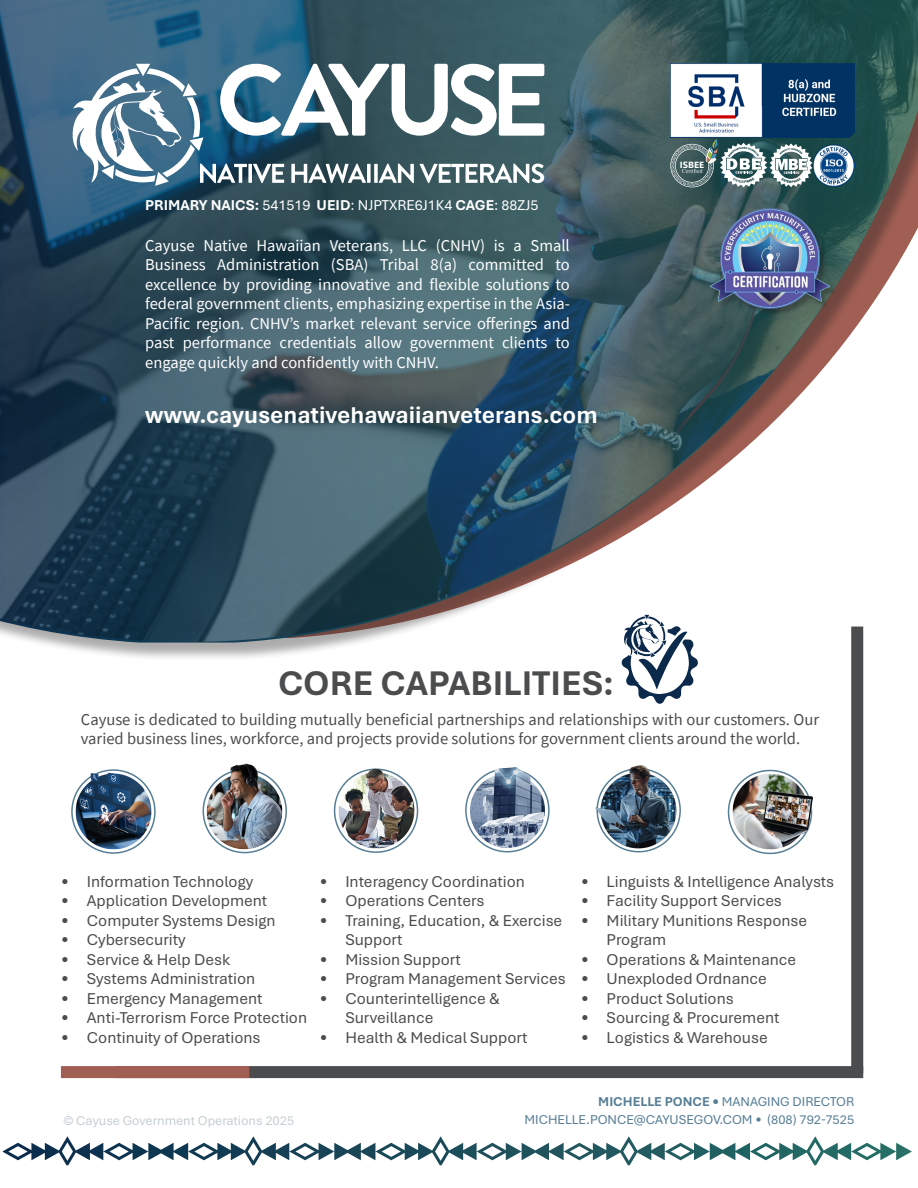
<style>
.page{position:relative;width:918px;height:1188px;background:#fff}
.page>*{position:absolute;margin:0;border:0;box-sizing:border-box;transform-origin:0 0}
.Title_1_Black{font:700 36px "Aptos";color:#4b4c4d}
.Title_1_Black-2{font:700 24px "Aptos";color:#fff}
.t1{font:16.5px/19.5px "Aptos";color:#4b4c4d}
.Text_1_Black_Left{font:16.5px/19.5px "Source Sans Pro";color:#fff;text-align:justify}
.Text_1_Black_Left-2{font:16.5px/19.5px "Source Sans Pro";color:#4b4c4d}
.Aptos_Display{font:15px "Aptos";color:#fff}
.t2{font:13.5px "Aptos";color:#577e95}
.Aptos_9_10_L_Justify{font:13.5px "Aptos";color:#c5ced3}
.t3{font:700 9px "Segoe UI";color:#fff;scale:1.05 1}
.s1{font-weight:700}
</style>
<div class="page">
<svg style="left:3px;top:1136px;width:909px;height:29px"></svg>
<div style="left:851px;top:627px;width:12px;height:446px;background:#4b4c4d"></div>
<div style="left:115px;top:1066px;width:748px;height:12px;background:#4b4c4d"></div>
<div style="left:61px;top:1066px;width:188px;height:12px;background:#a15f53"></div>
<div style="left:0;top:0;width:918px;height:661px;background:#231f20;opacity:.37"></div>
<img style="left:0;top:0;width:918px;height:642px">
<svg style="left:621px;top:615px;width:78px;height:89px"></svg>
<svg style="left:71px;top:64px;width:473px;height:122px"></svg>
<img style="left:812px;top:144px;width:42px;height:43px">
<svg style="left:670px;top:139px;width:142px;height:48px"></svg>
<img style="left:595px;top:765px;width:86px;height:88px">
<img style="left:333px;top:768px;width:86px;height:85px">
<img style="left:202px;top:763px;width:85px;height:91px">
<img style="left:71px;top:769px;width:85px;height:85px">
<img style="left:727px;top:769px;width:86px;height:86px">
<img style="left:671px;top:64px;width:183px;height:73px">
<div style="left:465px;top:768px;width:85px;height:85px;border:2px solid #577e95;border-radius:50%"></div>
<img style="left:470px;top:767px;width:74px;height:80px">
<div style="left:711px;top:209px;width:126px;height:107px;background:#231f20;opacity:.35"></div>
<img style="left:709px;top:206px;width:122px;height:103px">
<p class="Aptos_Display" style="left:145px;top:195px;width:395px"><span class="s1">PRIMARY NAICS:</span> 541519 <span class="s1">UEID</span>: NJPTXRE6J1K4 <span class="s1">CAGE</span>: 88ZJ5</p>
<p class="Text_1_Black_Left" style="left:145px;top:235px;width:426px">Cayuse Native Hawaiian Veterans, LLC (CNHV) is a Small Business Administration (SBA) Tribal 8(a) committed to excellence by providing innovative and flexible solutions to federal government clients, emphasizing expertise in the Asia-Pacific region. CNHV’s market relevant service offerings and past performance credentials allow government clients to engage quickly and confidently with CNHV.</p>
<p class="Title_1_Black-2" style="left:145px;top:398px;width:454px">www.cayusenativehawaiianveterans.com</p>
<p class="t3" style="left:680px;top:156px;width:25px">ISBEE</p>
<p class="Title_1_Black" style="left:278px;top:659px;width:337px">CORE CAPABILITIES:</p>
<p class="Text_1_Black_Left-2" style="left:81px;top:710px;width:740px">Cayuse is dedicated to building mutually beneficial partnerships and relationships with our customers. Our varied business lines, workforce, and projects provide solutions for government clients around the world.</p>
<p class="t1" style="left:61px;top:871px;width:194px">• Information Technology</p>
<p class="t1" style="left:61px;top:891px;width:207px">• Application Development</p>
<p class="t1" style="left:61px;top:910px;width:216px">• Computer Systems Design</p>
<p class="t1" style="left:61px;top:930px;width:126px">• Cybersecurity</p>
<p class="t1" style="left:61px;top:949px;width:170px">• Service &amp; Help Desk</p>
<p class="t1" style="left:61px;top:969px;width:195px">• Systems Administration</p>
<p class="t1" style="left:61px;top:988px;width:203px">• Emergency Management</p>
<p class="t1" style="left:61px;top:1008px;width:247px">• Anti-Terrorism Force Protection</p>
<p class="t1" style="left:61px;top:1027px;width:201px">• Continuity of Operations</p>
<p class="t1" style="left:320px;top:871px;width:207px">• Interagency Coordination</p>
<p class="t1" style="left:320px;top:891px;width:166px">• Operations Centers</p>
<p class="t1" style="left:345px;top:910px;width:218px;text-indent:-26px">• Training, Education, &amp; Exercise<br>Support</p>
<p class="t1" style="left:320px;top:949px;width:142px">• Mission Support</p>
<p class="t1" style="left:320px;top:969px;width:247px">• Program Management Services</p>
<p class="t1" style="left:345px;top:988px;width:156px;text-indent:-26px">• Counterintelligence &amp;<br>Surveillance</p>
<p class="t1" style="left:320px;top:1027px;width:209px">• Health &amp; Medical Support</p>
<p class="t1" style="left:581px;top:871px;width:255px">• Linguists &amp; Intelligence Analysts</p>
<p class="t1" style="left:581px;top:891px;width:202px">• Facility Support Services</p>
<p class="t1" style="left:607px;top:910px;width:202px;text-indent:-26px">• Military Munitions Response<br>Program</p>
<p class="t1" style="left:581px;top:949px;width:217px">• Operations &amp; Maintenance</p>
<p class="t1" style="left:581px;top:969px;width:187px">• Unexploded Ordnance</p>
<p class="t1" style="left:581px;top:988px;width:154px">• Product Solutions</p>
<p class="t1" style="left:581px;top:1008px;width:200px">• Sourcing &amp; Procurement</p>
<p class="t1" style="left:581px;top:1027px;width:188px">• Logistics &amp; Warehouse</p>
<p class="t2" style="left:598px;top:1092px;width:257px"><span class="s1">MICHELLE PONCE •</span> MANAGING DIRECTOR</p>
<p class="Aptos_9_10_L_Justify" style="left:63px;top:1111px;width:232px">© Cayuse Government Operations 2025</p>
<p class="t2" style="left:525px;top:1110px;width:331px">MICHELLE.PONCE@CAYUSEGOV.COM • (808) 792-7525</p>
</div>
